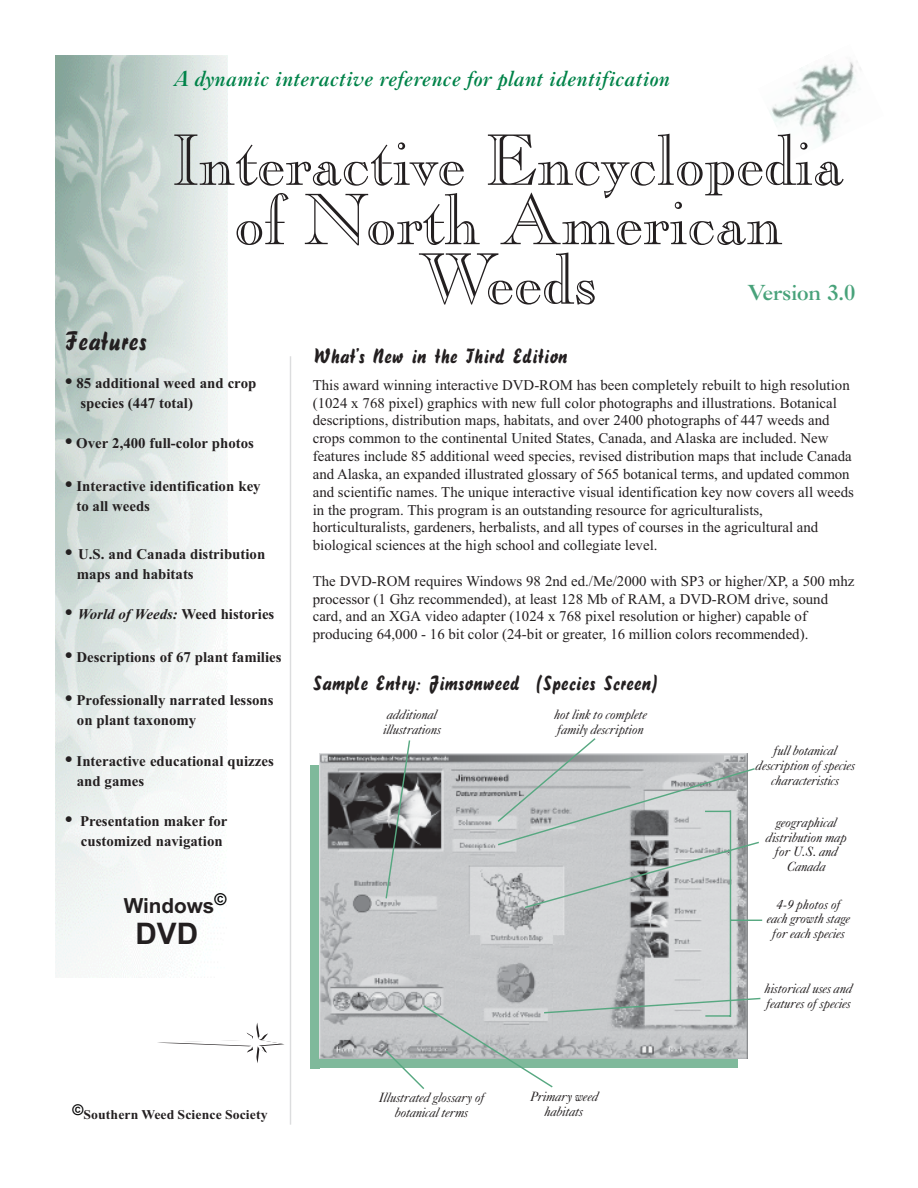
<style>
.page{position:relative;width:918px;height:1188px;background:#fff}
.page>*{position:absolute;margin:0;border:0;box-sizing:border-box;transform-origin:0 0}
.t1{font:71.25px/59.4px "Caslon Opnface BT";color:#231f20;text-align:center}
.t2{font:700 29.7px "Arial";color:#231f20}
.t3{font:26.7px "Handybrush";color:#231f20}
.t4{font:20.85px "Handybrush";color:#231f20}
.t5{font:italic 700 20.85px "Caslon BT";color:#008349}
.t6{font:700 20.85px "Caslon BT";color:#48a27a}
.t7{font:700 20.85px "Arial";letter-spacing:-.005em;color:#231f20}
.t8{font:14.85px/17.9px "Times New Roman";color:#231f20}
.t9{font:700 14.85px/20.2px "Times New Roman";color:#231f20}
.t10{font:italic 700 14.85px "Times New Roman";color:#231f20}
.t11{font:italic 13.35px/14.9px "Caslon 540 BT";color:#231f20;text-align:center}
.t12{font:700 13.35px "Times New Roman";letter-spacing:.01em;color:#231f20}
.s1{font-size:20.85px}
.s2{font-style:normal;font-size:20.85px}
.s3{font-style:normal}
</style>
<div class="page">
<img style="left:770px;top:61px;width:91px;height:83px">
<div style="left:314px;top:1058px;width:424px;height:10px;background:#7fb99b"></div>
<div style="left:310px;top:765px;width:10px;height:303px;background:#7fb99b"></div>
<img style="left:319px;top:754px;width:429px;height:304px">
<img style="left:55px;top:55px;width:173px;height:922px">
<svg style="left:597px;top:767px;width:165px;height:247px;background:#c0c3c4"></svg>
<hr style="left:290px;top:356px;width:1px;height:769px;background:#dcddde">
<svg style="left:384px;top:738px;width:213px;height:350px;background:#c2c4c5"></svg>
<svg style="left:705px;top:811px;width:25px;height:1px"></svg>
<hr style="left:705px;top:1015px;width:25px;height:2px;background:#57a881">
<hr style="left:730px;top:810px;width:1px;height:207px;background:#57a881">
<hr style="left:730px;top:920px;width:32px;height:1px;background:#57a881">
<svg style="left:385px;top:739px;width:26px;height:161px;background:#9da2a1"></svg>
<svg style="left:422px;top:1004px;width:132px;height:85px"></svg>
<svg style="left:157px;top:1023px;width:127px;height:40px"></svg>
<h3 class="t5" style="left:174px;top:66px;width:498px">A dynamic interactive reference for plant identification</h3>
<h1 class="t1" style="left:173px;top:131px;width:673px">Interactive Encyclopedia of North American<br>Weeds</h1>
<h3 class="t6" style="left:748px;top:281px;width:108px">Version 3.0</h3>
<h3 class="t3" style="left:65px;top:325px;width:83px">Features</h3>
<p class="t9" style="left:80px;top:374px;width:178px;text-indent:-15px"><span class="s1">•</span> 85 additional weed and crop species (447 total)</p>
<p class="t9" style="left:65px;top:435px;width:190px"><span class="s1">•</span> Over 2,400 full-color photos</p>
<p class="t9" style="left:76px;top:478px;width:186px;text-indent:-11px"><span class="s1">•</span> Interactive identification key to all weeds</p>
<p class="t9" style="left:77px;top:545px;width:190px;text-indent:-12px"><span class="s1">•</span> U.S. and Canada distribution maps and habitats</p>
<p class="t10" style="left:65px;top:609px;width:211px"><span class="s2">•</span> World of Weeds: <span class="s3">Weed histories</span></p>
<p class="t9" style="left:65px;top:649px;width:218px"><span class="s1">•</span> Descriptions of 67 plant families</p>
<p class="t9" style="left:77px;top:692px;width:198px;text-indent:-12px"><span class="s1">•</span> Professionally narrated lessons on plant taxonomy</p>
<p class="t9" style="left:77px;top:752px;width:199px;text-indent:-12px"><span class="s1">•</span> Interactive educational quizzes and games</p>
<p class="t9" style="left:81px;top:813px;width:148px;text-indent:-16px"><span class="s1">•</span> Presentation maker for customized navigation</p>
<h3 class="t7" style="left:124px;top:898px;width:104px">Windows<sup>©</sup></h3>
<h2 class="t2" style="left:135px;top:923px;width:64px">DVD</h2>
<h3 class="t4" style="left:314px;top:344px;width:255px">What’s New in the Third Edition</h3>
<p class="t8" style="left:313px;top:377px;width:543px">This award winning interactive DVD-ROM has been completely rebuilt to high resolution (1024 x 768 pixel) graphics with new full color photographs and illustrations. Botanical descriptions, distribution maps, habitats, and over 2400 photographs of 447 weeds and crops common to the continental United States, Canada, and Alaska are included. New features include 85 additional weed species, revised distribution maps that include Canada and Alaska, an expanded illustrated glossary of 565 botanical terms, and updated common and scientific names. The unique interactive visual identification key now covers all weeds in the program. This program is an outstanding resource for agriculturalists, horticulturalists, gardeners, herbalists, and all types of courses in the agricultural and biological sciences at the high school and collegiate level.</p>
<p class="t8" style="left:313px;top:573px;width:543px">The DVD-ROM requires Windows 98 2nd ed./Me/2000 with SP3 or higher/XP, a 500 mhz processor (1 Ghz recommended), at least 128 Mb of RAM, a DVD-ROM drive, sound card, and an XGA video adapter (1024 x 768 pixel resolution or higher) capable of producing 64,000 - 16 bit color (24-bit or greater, 16 million colors recommended).</p>
<h3 class="t4" style="left:313px;top:670px;width:347px">Sample Entry: Jimsonweed (Species Screen)</h3>
<p class="t11" style="left:384px;top:708px;width:59px;text-align:left">additional illustrations</p>
<p class="t11" style="left:554px;top:708px;width:94px;text-align:left">hot link to complete family description</p>
<p class="t11" style="left:756px;top:745px;width:101px">full botanical description of species characteristics</p>
<p class="t11" style="left:766px;top:816px;width:82px">geographical distribution map for U.S. and<br>Canada</p>
<p class="t11" style="left:767px;top:898px;width:85px">4-9 photos of each growth stage for each species</p>
<p class="t11" style="left:765px;top:983px;width:89px;text-align:left">historical uses and features of species</p>
<p class="t11" style="left:530px;top:1091px;width:70px">Primary weed</p>
<p class="t11" style="left:379px;top:1092px;width:108px">Illustrated glossary of botanical terms</p>
<p class="t12" style="left:72px;top:1110px;width:197px"><sup>©</sup>Southern Weed Science Society</p>
<p class="t11" style="left:545px;top:1106px;width:40px">habitats</p>
</div>
